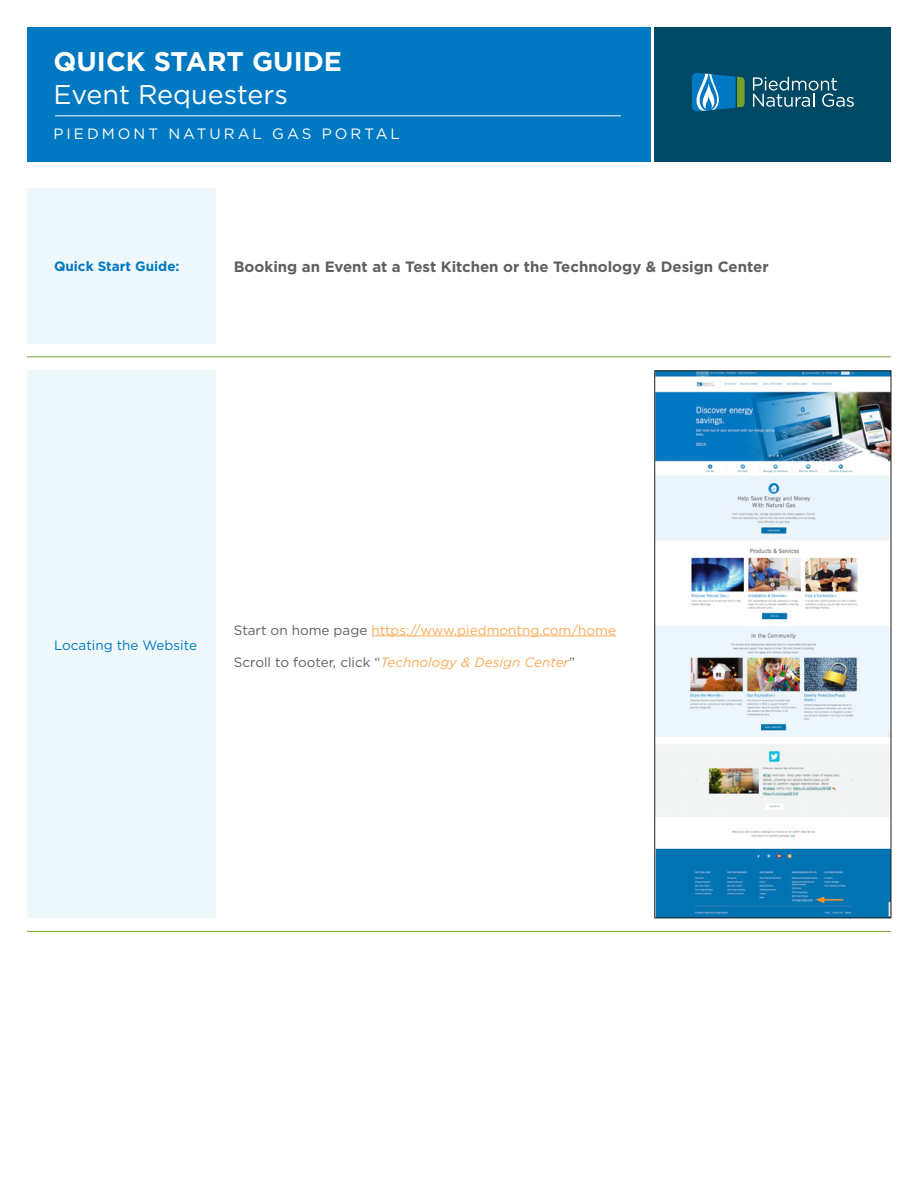
<style>
.page{position:relative;width:918px;height:1188px;background:#fff}
.page>*{position:absolute;margin:0;border:0;box-sizing:border-box;transform-origin:0 0}
.t1{font:700 27px "Gotham";color:#fff}
.t2{font:27px "Gotham";color:#fff}
.body{font:700 15px "Gotham";color:#5f5f62}
.t3{font:15px "Gotham";letter-spacing:.2em;color:#fff}
.body-2{font:13.5px "Gotham";color:#faac58}
.body-3{font:italic 13.5px "Gotham";color:#faac58}
.t4{font:13.5px "Gotham";color:#0079c2}
.t5{font:700 13.5px "Gotham";color:#0079c2}
.s1{color:#5f5f62}
.s2{font-style:normal;color:#5f5f62}
</style>
<div class="page">
<div style="left:655px;top:27px;width:236px;height:135px;background:#004964"></div>
<div style="left:27px;top:27px;width:623px;height:135px;background:#0079c2"></div>
<svg style="left:753px;top:77px;width:101px;height:30px"></svg>
<svg style="left:692px;top:73px;width:53px;height:39px;background:#348aac"></svg>
<hr style="left:55px;top:115px;width:566px;height:1px;background:#fff">
<hr style="left:371px;top:636px;width:245px;height:1px;background:#faac58">
<div style="left:27px;top:188px;width:189px;height:156px;background:#eef8fb"></div>
<div style="left:27px;top:370px;width:189px;height:548px;background:#eef8fb"></div>
<hr style="left:27px;top:356px;width:864px;height:1px;background:#78a22d">
<hr style="left:27px;top:931px;width:864px;height:1px;background:#78a22d">
<img style="left:656px;top:372px;width:233px;height:544px">
<hr style="left:822px;top:899px;width:21px;height:2px;background:#f79727">
<svg style="left:815px;top:897px;width:9px;height:6px"></svg>
<div style="left:654px;top:370px;width:237px;height:548px;border:1px solid #241e1b"></div>
<h1 class="t1" style="left:54px;top:44px;width:290px">QUICK START GUIDE</h1>
<h1 class="t2" style="left:54px;top:77px;width:236px">Event Requesters</h1>
<p class="t3" style="left:54px;top:125px;width:348px">PIEDMONT NATURAL GAS PORTAL</p>
<p class="t5" style="left:54px;top:257px;width:127px">Quick Start Guide:</p>
<p class="body" style="left:234px;top:256px;width:536px">Booking an Event at a Test Kitchen or the Technology &amp; Design Center</p>
<p class="t4" style="left:54px;top:636px;width:145px">Locating the Website</p>
<p class="body-2" style="left:234px;top:621px;width:384px"><span class="s1">Start on home page</span> https://www.piedmontng.com/home</p>
<p class="body-3" style="left:234px;top:654px;width:343px"><span class="s2">Scroll to footer, click “</span>Technology &amp; Design Center<span class="s2">”</span></p>
</div>
